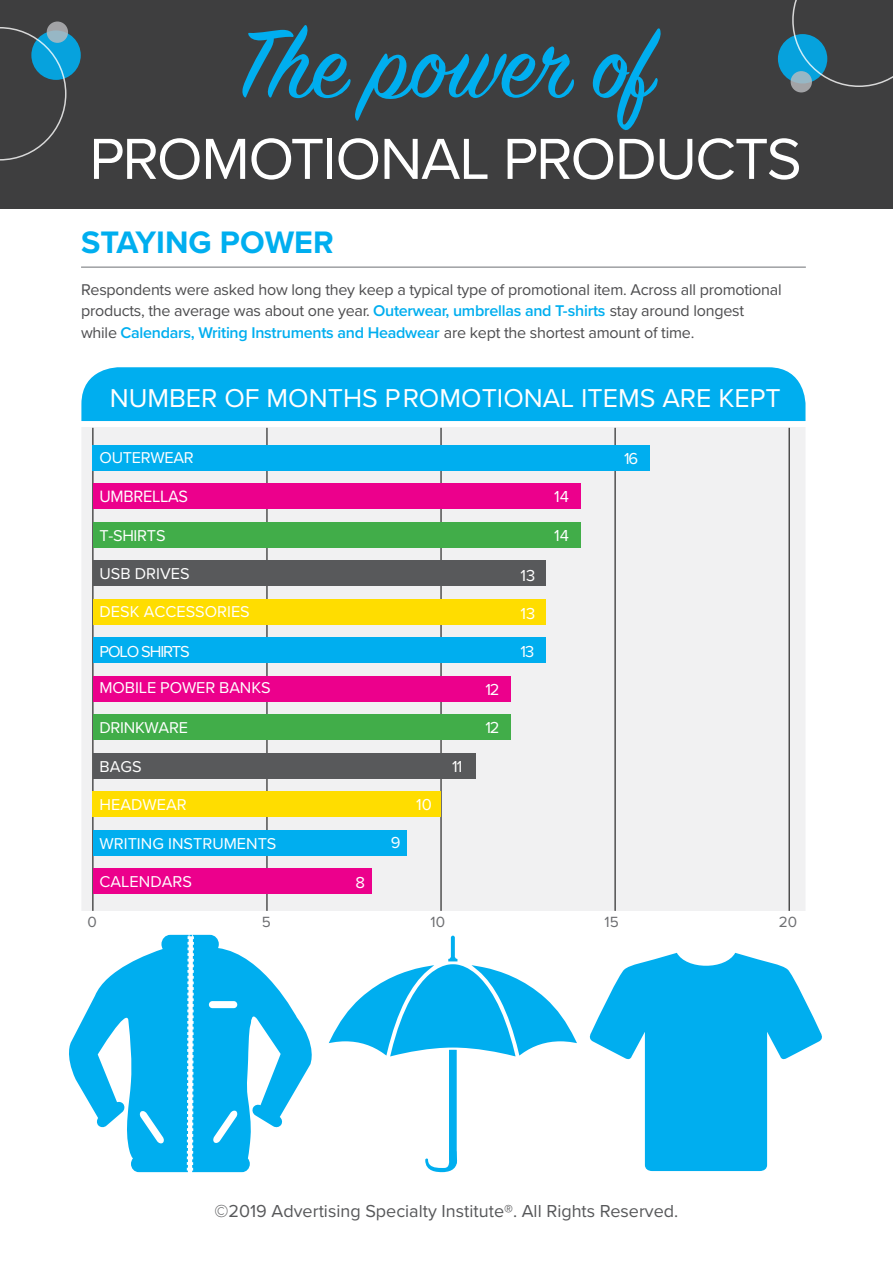
<style>
.page{position:relative;width:893px;height:1263px;background:#fff}
.page>*{position:absolute;margin:0;border:0;box-sizing:border-box;transform-origin:0 0}
.t1{font:108px "Sign Painter House Script";letter-spacing:-.005em;color:#00aeef}
.t2{font:60px "Proxima Nova";letter-spacing:-.03em;color:#fff}
.t3{font:700 32.25px "Proxima Nova";color:#00aeef}
.t4{font:26.85px "Proxima Nova";color:#fff}
.t5{font:18px "Proxima Nova";color:#57585a}
.t6{font:16.95px "Proxima Nova";letter-spacing:-.02em;color:#fff;scale:.96 1}
.t7{font:16.5px "Proxima Nova";letter-spacing:-.07em;color:#fff}
.t8{font:16.2px "Proxima Nova";color:#fff}
.t9{font:16.2px "Proxima Nova";letter-spacing:-.02em;color:#fff}
.t10{font:16.05px/21.5px "Proxima Nova";color:#4d4d4f}
.t11{font:15.3px "Proxima Nova";color:#6d6e71}
.s1{font-weight:600;color:#00aeef}
</style>
<div class="page">
<div style="left:0;top:0;width:893px;height:208px;background:#3e3e3f"></div>
<div style="left:778px;top:34px;width:49px;height:49px;background:#06a2dd;border-radius:50%"></div>
<svg style="left:792px;top:0;width:101px;height:87px"></svg>
<svg style="left:791px;top:71px;width:21px;height:21px"></svg>
<div style="left:31px;top:31px;width:50px;height:49px;background:#06a2dd;border-radius:50%"></div>
<svg style="left:0;top:27px;width:66px;height:134px"></svg>
<svg style="left:47px;top:22px;width:21px;height:21px"></svg>
<div style="left:81px;top:367px;width:724px;height:54px;background:#00aeef"></div>
<div style="left:82px;top:428px;width:723px;height:483px;background:#f1f1f2"></div>
<div style="left:92px;top:427px;width:698px;height:484px;background:#f1f1f2"></div>
<div style="left:93px;top:869px;width:278px;height:25px;background:#ec008c"></div>
<div style="left:93px;top:830px;width:313px;height:25px;background:#00aeef"></div>
<div style="left:93px;top:792px;width:348px;height:25px;background:#fd0"></div>
<div style="left:93px;top:753px;width:383px;height:25px;background:#58595b"></div>
<div style="left:93px;top:715px;width:418px;height:25px;background:#41ad49"></div>
<div style="left:93px;top:676px;width:418px;height:25px;background:#ec008c"></div>
<div style="left:93px;top:638px;width:452px;height:25px;background:#00aeef"></div>
<div style="left:93px;top:599px;width:452px;height:25px;background:#fd0"></div>
<div style="left:93px;top:561px;width:452px;height:25px;background:#58595b"></div>
<div style="left:93px;top:522px;width:487px;height:25px;background:#41ad49"></div>
<div style="left:93px;top:484px;width:487px;height:25px;background:#ec008c"></div>
<div style="left:93px;top:445px;width:557px;height:25px;background:#00aeef"></div>
<hr style="left:81px;top:266px;width:725px;height:2px;background:#939598">
<svg style="left:589px;top:953px;width:233px;height:218px;fill:#00aeef"></svg>
<svg style="left:69px;top:935px;width:243px;height:237px"></svg>
<svg style="left:329px;top:936px;width:248px;height:236px"></svg>
<p class="t1" style="left:237px;top:-2px;width:418px">The power of</p>
<p class="t2" style="left:89px;top:114px;width:714px">PROMOTIONAL PRODUCTS</p>
<p class="t3" style="left:81px;top:218px;width:254px">STAYING POWER</p>
<p class="t10" style="left:81px;top:278px;width:702px">Respondents were asked how long they keep a typical type of promotional item. Across all promotional products, the average was about one year. <span class="s1">Outerwear, umbrellas and T-shirts</span> stay around longest while <span class="s1">Calendars, Writing Instruments and Headwear</span> are kept the shortest amount of time.</p>
<p class="t4" style="left:110px;top:377px;width:673px">NUMBER OF MONTHS PROMOTIONAL ITEMS ARE KEPT</p>
<p class="t9" style="left:100px;top:446px;width:96px">OUTERWEAR</p>
<p class="t7" style="left:624px;top:446px;width:16px">16</p>
<p class="t6" style="left:100px;top:484px;width:94px">UMBRELLAS</p>
<p class="t7" style="left:554px;top:485px;width:16px">14</p>
<p class="t8" style="left:100px;top:524px;width:68px">T-SHIRTS</p>
<p class="t8" style="left:100px;top:562px;width:92px">USB DRIVES</p>
<p class="t8" style="left:100px;top:600px;width:152px">DESK ACCESSORIES</p>
<p class="t7" style="left:100px;top:639px;width:92px">POLO SHIRTS</p>
<p class="t8" style="left:100px;top:676px;width:173px">MOBILE POWER BANKS</p>
<p class="t9" style="left:100px;top:716px;width:90px">DRINKWARE</p>
<p class="t8" style="left:100px;top:755px;width:44px">BAGS</p>
<p class="t8" style="left:100px;top:792px;width:89px">HEADWEAR</p>
<p class="t8" style="left:100px;top:831px;width:178px">WRITING INSTRUMENTS</p>
<p class="t8" style="left:100px;top:869px;width:94px">CALENDARS</p>
<p class="t7" style="left:355px;top:870px;width:11px">8</p>
<p class="t7" style="left:391px;top:830px;width:11px">9</p>
<p class="t7" style="left:416px;top:792px;width:17px">10</p>
<p class="t7" style="left:452px;top:754px;width:12px">11</p>
<p class="t7" style="left:485px;top:677px;width:16px">12</p>
<p class="t7" style="left:485px;top:715px;width:16px">12</p>
<p class="t7" style="left:520px;top:563px;width:16px">13</p>
<p class="t7" style="left:520px;top:601px;width:16px">13</p>
<p class="t7" style="left:520px;top:639px;width:15px">13</p>
<p class="t7" style="left:554px;top:523px;width:16px">14</p>
<p class="t11" style="left:88px;top:911px;width:11px">0</p>
<p class="t11" style="left:262px;top:911px;width:11px">5</p>
<p class="t11" style="left:430px;top:911px;width:16px">10</p>
<p class="t11" style="left:605px;top:911px;width:16px">15</p>
<p class="t11" style="left:779px;top:911px;width:20px">20</p>
<p class="t5" style="left:215px;top:1197px;width:465px">©2019 Advertising Specialty Institute®. All Rights Reserved.</p>
</div>
